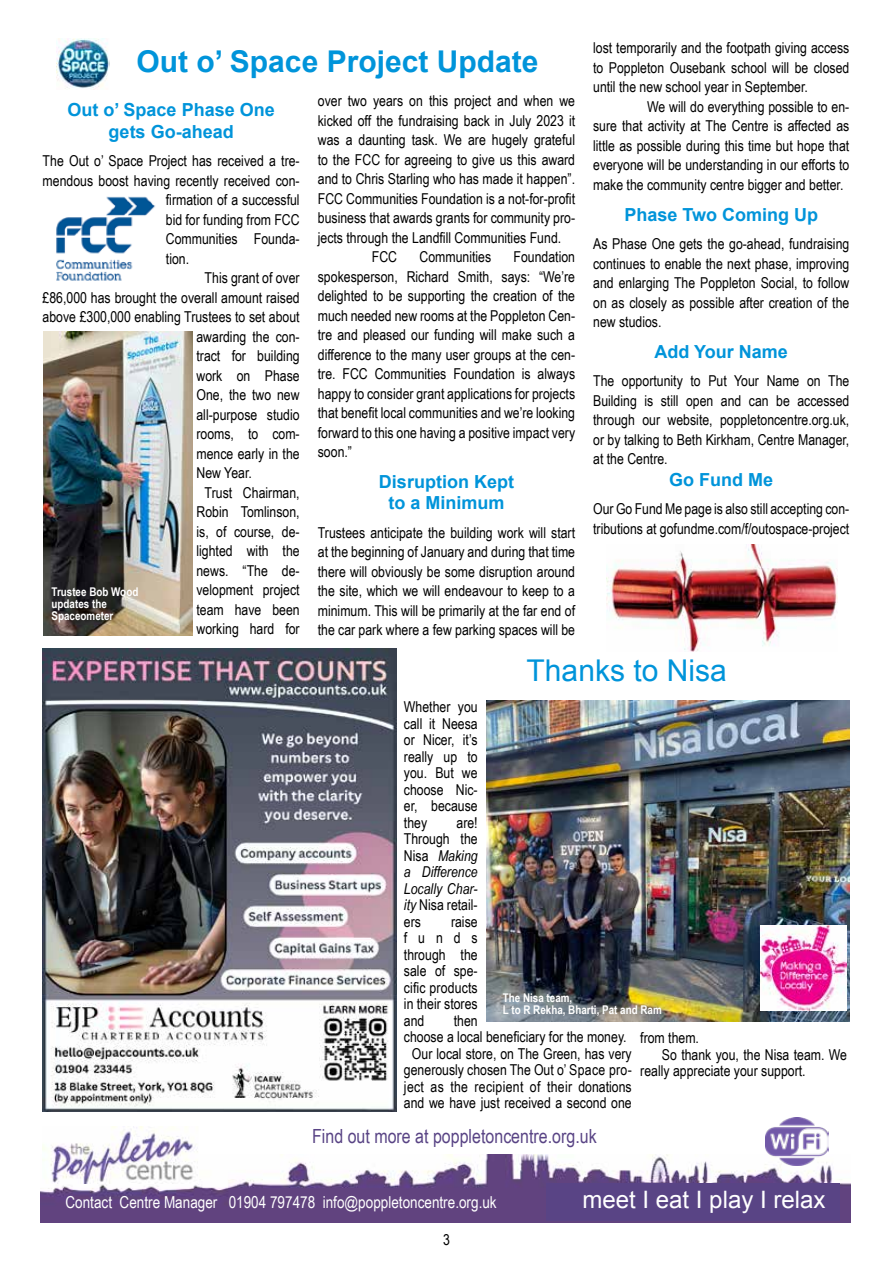
<style>
.page{position:relative;width:893px;height:1263px;background:#fff}
.page>*{position:absolute;margin:0;border:0;box-sizing:border-box;transform-origin:0 0}
.t1{font:700 30px "Arial";color:#0094da}
.t2{font:30px "Arial";color:#0094da}
.t3{font:24px "Arial";color:#fff}
.t4{font:19.5px "Arial Narrow";color:#594485}
.t5{font:700 18px/21.6px "Arial";color:#0094da;text-align:center}
.t6{font:16.5px "Arial Narrow";color:#fff}
.t7{font:15px/19.5px "Arial Narrow";color:#000;text-align:justify}
.t8{font:15px "Arial Narrow";letter-spacing:.02em;color:#000}
.t9{font:700 12px/12px "Arial Narrow";color:#fff}
.s1{font-style:italic}
</style>
<div class="page">
<img style="left:41px;top:1155px;width:809px;height:67px">
<img style="left:765px;top:1117px;width:63px;height:48px">
<div style="left:546px;top:1183px;width:294px;height:37px;background:#594485"></div>
<img style="left:43px;top:1127px;width:156px;height:56px">
<img style="left:56px;top:38px;width:54px;height:52px">
<img style="left:56px;top:196px;width:99px;height:85px">
<img style="left:43px;top:648px;width:353px;height:463px">
<img style="left:486px;top:701px;width:363px;height:320px">
<img style="left:760px;top:925px;width:86px;height:85px">
<img style="left:44px;top:331px;width:148px;height:305px">
<img style="left:607px;top:544px;width:230px;height:107px">
<h1 class="t1" style="left:137px;top:42px;width:403px">Out o’ Space Project Update</h1>
<p class="t5" style="left:68px;top:100px;width:209px">Out o’ Space Phase One gets Go-ahead</p>
<p class="t7" style="left:43px;top:151px;width:259px">The Out o’ Space Project has received a tre-</p>
<p class="t7" style="left:43px;top:170px;width:259px">mendous boost having recently received con-</p>
<p class="t7" style="left:166px;top:190px;width:135px">firmation of a successful</p>
<p class="t7" style="left:166px;top:209px;width:135px">bid for funding from FCC</p>
<p class="t7" style="left:166px;top:229px;width:135px">Communities Founda-</p>
<p class="t7" style="left:166px;top:248px;width:25px">tion.</p>
<p class="t7" style="left:205px;top:268px;width:97px">This grant of over</p>
<p class="t7" style="left:43px;top:287px;width:259px">£86,000 has brought the overall amount raised</p>
<p class="t7" style="left:43px;top:307px;width:259px">above £300,000 enabling Trustees to set about</p>
<p class="t7" style="left:196px;top:326px;width:105px">awarding the con-</p>
<p class="t7" style="left:196px;top:346px;width:105px">tract for building</p>
<p class="t7" style="left:196px;top:365px;width:105px">work on Phase</p>
<p class="t7" style="left:196px;top:385px;width:105px">One, the two new</p>
<p class="t7" style="left:196px;top:404px;width:105px">all-purpose studio</p>
<p class="t7" style="left:196px;top:424px;width:105px">rooms, to com-</p>
<p class="t7" style="left:196px;top:443px;width:105px">mence early in the</p>
<p class="t7" style="left:196px;top:463px;width:57px">New Year.</p>
<p class="t7" style="left:205px;top:482px;width:97px">Trust Chairman,</p>
<p class="t7" style="left:196px;top:502px;width:105px">Robin Tomlinson,</p>
<p class="t7" style="left:196px;top:521px;width:105px">is, of course, de-</p>
<p class="t7" style="left:196px;top:541px;width:105px">lighted with the</p>
<p class="t7" style="left:196px;top:560px;width:105px">news. “The de-</p>
<p class="t7" style="left:196px;top:580px;width:105px">velopment project</p>
<p class="t7" style="left:196px;top:599px;width:105px">team have been</p>
<p class="t7" style="left:196px;top:619px;width:105px">working hard for</p>
<p class="t7" style="left:318px;top:91px;width:259px">over two years on this project and when we</p>
<p class="t7" style="left:318px;top:110px;width:259px">kicked off the fundraising back in July 2023 it</p>
<p class="t7" style="left:318px;top:130px;width:259px">was a daunting task. We are hugely grateful</p>
<p class="t7" style="left:318px;top:149px;width:259px">to the FCC for agreeing to give us this award</p>
<p class="t7" style="left:318px;top:169px;width:259px">and to Chris Starling who has made it happen”.</p>
<p class="t7" style="left:318px;top:188px;width:259px">FCC Communities Foundation is a not-for-profit</p>
<p class="t7" style="left:318px;top:208px;width:259px">business that awards grants for community pro-</p>
<p class="t7" style="left:318px;top:227px;width:245px">jects through the Landfill Communities Fund.</p>
<p class="t7" style="left:372px;top:247px;width:27px">FCC</p>
<p class="t7" style="left:419px;top:247px;width:73px">Communities</p>
<p class="t7" style="left:318px;top:247px;width:259px;text-indent:196px">Foundation spokesperson, Richard Smith, says: “We’re delighted to be supporting the creation of the much needed new rooms at the Poppleton Cen&shy;tre and pleased our funding will make such a difference to the many user groups at the cen&shy;tre. FCC Communities Foundation is always happy to consider grant applications for projects that benefit local communities and we’re looking forward to this one having a positive impact very soon.”</p>
<p class="t5" style="left:379px;top:471px;width:137px">Disruption Kept to a Minimum</p>
<p class="t7" style="left:318px;top:522px;width:259px">Trustees anticipate the building work will start at the beginning of January and during that time there will obviously be some disruption around the site, which we will endeavour to keep to a minimum. This will be primarily at the far end of the car park where a few parking spaces will be</p>
<p class="t9" style="left:52px;top:585px;width:88px">Trustee Bob Wood updates the<br>Spaceometer</p>
<p class="t7" style="left:593px;top:38px;width:258px">lost temporarily and the footpath giving access to Poppleton Ousebank school will be closed until the new school year in September.</p>
<p class="t7" style="left:593px;top:96px;width:258px;text-indent:54px">We will do everything possible to en&shy;sure that activity at The Centre is affected as little as possible during this time but hope that everyone will be understanding in our efforts to make the community centre bigger and better.</p>
<p class="t5" style="left:624px;top:204px;width:195px">Phase Two Coming Up</p>
<p class="t7" style="left:593px;top:233px;width:258px">As Phase One gets the go-ahead, fundraising continues to enable the next phase, improving and enlarging The Poppleton Social, to follow on as closely as possible after creation of the new studios.</p>
<p class="t5" style="left:655px;top:341px;width:135px">Add Your Name</p>
<p class="t7" style="left:593px;top:371px;width:258px">The opportunity to Put Your Name on The Building is still open and can be accessed through our website, poppletoncentre.org.uk, or by talking to Beth Kirkham, Centre Manager, at the Centre.</p>
<p class="t5" style="left:669px;top:469px;width:106px">Go Fund Me</p>
<p class="t7" style="left:593px;top:499px;width:258px">Our Go Fund Me page is also still accepting con&shy;tributions at gofundme.com/f/outospace-project</p>
<h1 class="t2" style="left:527px;top:651px;width:202px">Thanks to Nisa</h1>
<p class="t7" style="left:404px;top:698px;width:75px;line-height:16.5px">Whether you call it Neesa or Nicer, it’s really up to you. But we choose Nic&shy;er, because they</p>
<p class="t7" style="left:404px;top:813px;width:75px;line-height:16.5px;text-indent:53px">are!<br>Through the Nisa <span class="s1">Making a Difference Locally Char&shy;ity</span> Nisa retail&shy;ers</p>
<p class="t7" style="left:404px;top:912px;width:75px;line-height:16.5px;text-indent:47px">raise funds through the sale of spe&shy;cific products in their stores and</p>
<p class="t9" style="left:503px;top:991px;width:160px">The Nisa team,<br>L to R Rekha, Bharti, Pat and Ram</p>
<p class="t7" style="left:640px;top:1027px;width:60px">from them.</p>
<p class="t7" style="left:662px;top:1044px;width:187px">So thank you, the Nisa team. We</p>
<p class="t7" style="left:640px;top:1060px;width:167px">really appreciate your support.</p>
<p class="t7" style="left:454px;top:1010px;width:25px">then</p>
<p class="t7" style="left:404px;top:1026px;width:224px">choose a local beneficiary for the money.</p>
<p class="t7" style="left:412px;top:1043px;width:221px">Our local store, on The Green, has very</p>
<p class="t7" style="left:404px;top:1059px;width:229px">generously chosen The Out o’ Space pro-</p>
<p class="t8" style="left:404px;top:1075px;width:229px">ject as the recipient of their donations</p>
<p class="t7" style="left:404px;top:1092px;width:229px">and we have just received a second one</p>
<h3 class="t4" style="left:312px;top:1122px;width:286px">Find out more at poppletoncentre.org.uk</h3>
<p class="t6" style="left:65px;top:1190px;width:433px">Contact Centre Manager 01904 797478 info@poppletoncentre.org.uk</p>
<h2 class="t3" style="left:583px;top:1183px;width:244px">meet I eat I play I relax</h2>
<p class="t7" style="left:443px;top:1229px;width:8px">3</p>
</div>
